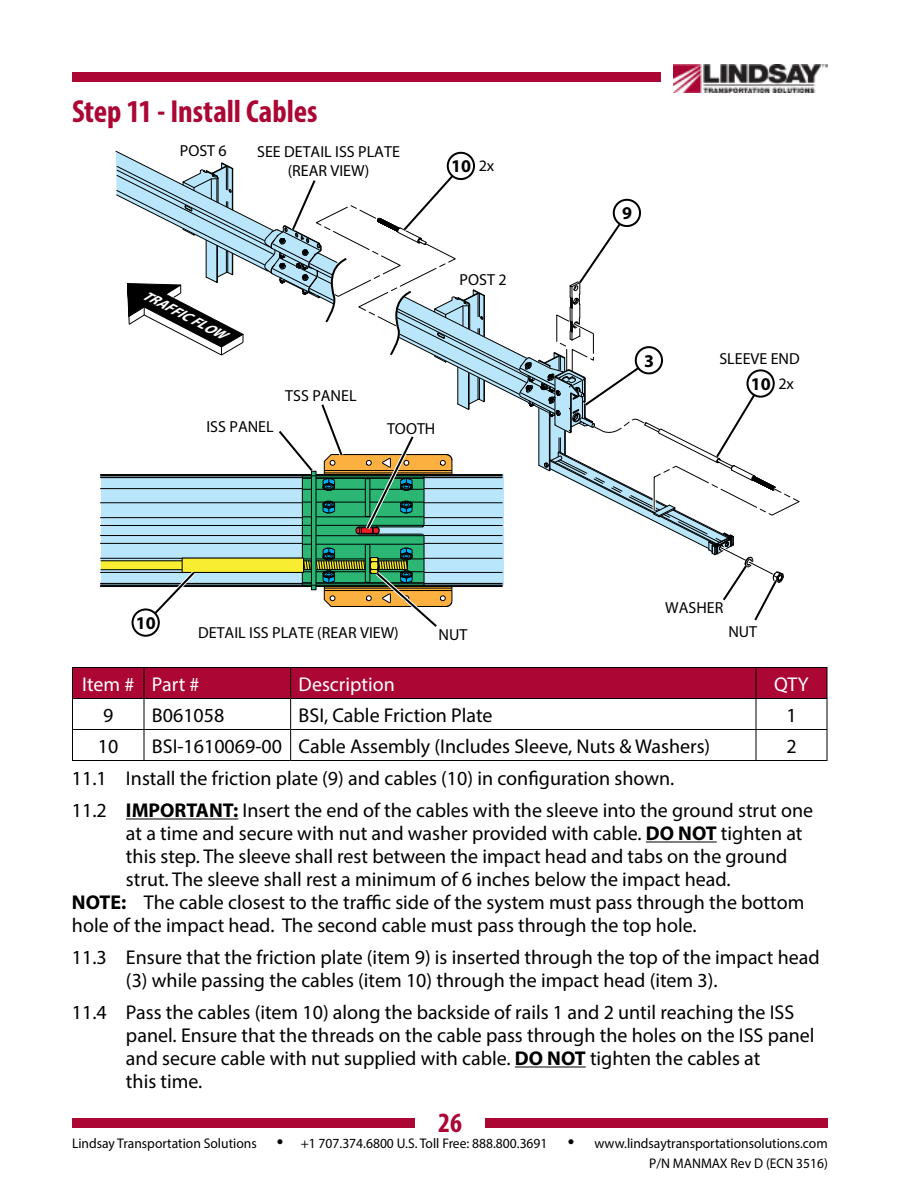
<style>
.page{position:relative;width:900px;height:1200px;background:#fff}
.page>*{position:absolute;margin:0;border:0;box-sizing:border-box;transform-origin:0 0}
.t1{font:700 condensed 32px "Myriad Pro";color:#ab0634}
.t2{font:700 condensed 28px "Myriad Pro";color:#ab0634}
.t3{font:20px/23px "Myriad Pro";color:#000}
.t4{font:20px "Myriad Pro";color:#fff}
.t5{font:700 18px "Myriad";color:#000}
.t6{font:16px/19.2px "Myriad";color:#000;text-align:center}
.t7{font:14px/19.8px "Myriad Pro";color:#000;text-align:right}
.t8{font:italic 700 13.8px "Myriad";color:#fff}
.s1{font-weight:700}
.s2{font-size:24px}
</style>
<div class="page">
<div style="left:72px;top:1118px;width:756px;height:10px;background:#ab0634"></div>
<div style="left:72px;top:72px;width:589px;height:10px;background:#ab0634"></div>
<div style="left:415px;top:1108px;width:70px;height:27px;background:#fff"></div>
<img style="left:674px;top:64px;width:154px;height:28px">
<hr style="left:126px;top:818px;width:112px;height:1px;background:#000">
<hr style="left:646px;top:841px;width:71px;height:1px;background:#000">
<hr style="left:515px;top:1066px;width:71px;height:1px;background:#000">
<div style="left:73px;top:668px;width:753px;height:30px;background:#ab0634"></div>
<hr style="left:72px;top:698px;width:72px;height:1px;background:#000">
<hr style="left:72px;top:699px;width:1px;height:30px;background:#000">
<hr style="left:144px;top:698px;width:147px;height:1px;background:#000">
<hr style="left:144px;top:699px;width:1px;height:30px;background:#000">
<hr style="left:291px;top:698px;width:465px;height:1px;background:#000">
<hr style="left:290px;top:699px;width:1px;height:30px;background:#000">
<hr style="left:756px;top:699px;width:1px;height:30px;background:#000">
<hr style="left:72px;top:729px;width:72px;height:1px;background:#000">
<hr style="left:72px;top:730px;width:1px;height:30px;background:#000">
<hr style="left:144px;top:729px;width:147px;height:1px;background:#000">
<hr style="left:144px;top:730px;width:1px;height:30px;background:#000">
<hr style="left:291px;top:729px;width:465px;height:1px;background:#000">
<hr style="left:290px;top:730px;width:1px;height:30px;background:#000">
<hr style="left:756px;top:730px;width:1px;height:30px;background:#000">
<hr style="left:72px;top:760px;width:72px;height:1px;background:#000">
<hr style="left:144px;top:760px;width:147px;height:1px;background:#000">
<hr style="left:291px;top:760px;width:465px;height:1px;background:#000">
<hr style="left:72px;top:667px;width:72px;height:1px;background:#000">
<hr style="left:72px;top:668px;width:1px;height:30px;background:#000">
<hr style="left:144px;top:667px;width:147px;height:1px;background:#000">
<hr style="left:144px;top:668px;width:1px;height:30px;background:#000">
<hr style="left:291px;top:667px;width:465px;height:1px;background:#000">
<hr style="left:290px;top:668px;width:1px;height:30px;background:#000">
<hr style="left:756px;top:667px;width:72px;height:1px;background:#000">
<hr style="left:756px;top:668px;width:1px;height:30px;background:#000">
<hr style="left:826px;top:668px;width:2px;height:30px;background:#000">
<hr style="left:756px;top:698px;width:72px;height:1px;background:#000">
<hr style="left:826px;top:699px;width:2px;height:30px;background:#000">
<hr style="left:756px;top:729px;width:72px;height:1px;background:#000">
<hr style="left:826px;top:730px;width:2px;height:30px;background:#000">
<hr style="left:756px;top:760px;width:72px;height:1px;background:#000">
<div style="left:101px;top:475px;width:403px;height:111px;background:#b9e6fa"></div>
<hr style="left:100px;top:585px;width:202px;height:1px;background:#000">
<hr style="left:100px;top:584px;width:202px;height:1px;background:#000">
<hr style="left:100px;top:583px;width:202px;height:1px;background:#000">
<hr style="left:100px;top:572px;width:202px;height:1px;background:#000">
<hr style="left:100px;top:558px;width:202px;height:1px;background:#000">
<hr style="left:100px;top:543px;width:202px;height:1px;background:#000">
<hr style="left:100px;top:535px;width:202px;height:1px;background:#000">
<hr style="left:100px;top:525px;width:202px;height:1px;background:#000">
<hr style="left:100px;top:517px;width:202px;height:1px;background:#000">
<hr style="left:100px;top:502px;width:202px;height:1px;background:#000">
<hr style="left:100px;top:488px;width:202px;height:1px;background:#000">
<hr style="left:100px;top:477px;width:202px;height:1px;background:#000">
<hr style="left:100px;top:475px;width:202px;height:1px;background:#000">
<hr style="left:100px;top:586px;width:210px;height:1px;background:#000">
<hr style="left:100px;top:474px;width:210px;height:1px;background:#000">
<div style="left:100px;top:560px;width:123px;height:10px;background:#f9ed32;border:1px solid #000"></div>
<svg style="left:133px;top:609px;width:26px;height:27px"></svg>
<div style="left:132px;top:608px;width:28px;height:29px;border:2px solid #000;border-radius:50%"></div>
<svg style="left:115px;top:151px;width:685px;height:477px"></svg>
<h1 class="t1" style="left:72px;top:91px;width:247px">Step 11 - Install Cables</h1>
<p class="t6" style="left:180px;top:142px;width:48px">POST 6</p>
<p class="t6" style="left:257px;top:143px;width:144px">SEE DETAIL ISS PLATE (REAR VIEW)</p>
<p class="t5" style="left:451px;top:157px;width:21px">10</p>
<p class="t6" style="left:479px;top:157px;width:17px">2x</p>
<p class="t8" style="left:147px;top:288px;width:93px;rotate:27deg">TRAFFIC FLOW</p>
<p class="t6" style="left:207px;top:418px;width:69px">ISS PANEL</p>
<p class="t6" style="left:285px;top:387px;width:73px">TSS PANEL</p>
<p class="t6" style="left:460px;top:271px;width:48px">POST 2</p>
<p class="t6" style="left:387px;top:419px;width:50px">TOOTH</p>
<p class="t5" style="left:622px;top:204px;width:11px">9</p>
<p class="t5" style="left:644px;top:351px;width:11px">3</p>
<p class="t6" style="left:719px;top:350px;width:82px">SLEEVE END</p>
<p class="t5" style="left:751px;top:375px;width:21px">10</p>
<p class="t6" style="left:778px;top:374px;width:17px">2x</p>
<p class="t6" style="left:665px;top:598px;width:60px">WASHER</p>
<p class="t5" style="left:136px;top:614px;width:21px">10</p>
<p class="t6" style="left:198px;top:624px;width:202px">DETAIL ISS PLATE (REAR VIEW)</p>
<p class="t6" style="left:439px;top:626px;width:30px">NUT</p>
<p class="t6" style="left:728px;top:623px;width:30px">NUT</p>
<p class="t4" style="left:82px;top:671px;width:119px">Item # Part #</p>
<p class="t4" style="left:299px;top:671px;width:98px">Description</p>
<p class="t4" style="left:774px;top:671px;width:36px">QTY</p>
<p class="t3" style="left:103px;top:703px;width:12px">9</p>
<p class="t3" style="left:152px;top:703px;width:74px">B061058</p>
<p class="t3" style="left:299px;top:703px;width:196px">BSI, Cable Friction Plate</p>
<p class="t3" style="left:786px;top:703px;width:12px">1</p>
<p class="t3" style="left:98px;top:734px;width:22px">10</p>
<p class="t3" style="left:152px;top:734px;width:560px">BSI-1610069-00 Cable Assembly (Includes Sleeve, Nuts &amp; Washers)</p>
<p class="t3" style="left:786px;top:734px;width:12px">2</p>
<p class="t3" style="left:72px;top:762px;width:743px;line-height:32px">11.1 Install the friction plate (9) and cables (10) in configuration shown.<br>11.2 <span class="s1">IMPORTANT:</span> Insert the end of the cables with the sleeve into the ground strut one</p>
<p class="t3" style="left:126px;top:821px;width:678px">at a time and secure with nut and washer provided with cable. <span class="s1">DO NOT</span> tighten at</p>
<p class="t3" style="left:126px;top:844px;width:663px">this step. The sleeve shall rest between the impact head and tabs on the ground</p>
<p class="t3" style="left:126px;top:867px;width:606px">strut. The sleeve shall rest a minimum of 6 inches below the impact head.</p>
<p class="t3" style="left:72px;top:890px;width:734px"><span class="s1">NOTE:</span> The cable closest to the traffic side of the system must pass through the bottom</p>
<p class="t3" style="left:72px;top:913px;width:626px">hole of the impact head. The second cable must pass through the top hole.</p>
<p class="t3" style="left:126px;top:945px;width:695px;text-indent:-54px">11.3 Ensure that the friction plate (item 9) is inserted through the top of the impact head (3) while passing the cables (item 10) through the impact head (item 3).</p>
<p class="t3" style="left:126px;top:1000px;width:690px;text-indent:-54px">11.4 Pass the cables (item 10) along the backside of rails 1 and 2 until reaching the ISS panel. Ensure that the threads on the cable pass through the holes on the ISS panel and secure cable with nut supplied with cable. <span class="s1">DO NOT</span> tighten the cables at<br>this time.</p>
<h2 class="t2" style="left:438px;top:1105px;width:25px">26</h2>
<p class="t7" style="left:72px;top:1133px;width:504px">Lindsay Transportation Solutions <span class="s2">•</span> +1 707.374.6800 U.S. Toll Free: 888.800.3691 <span class="s2">•</span></p>
<p class="t7" style="left:594px;top:1133px;width:235px">www.lindsaytransportationsolutions.com<br>P/N MANMAX Rev D (ECN 3516)</p>
</div>
